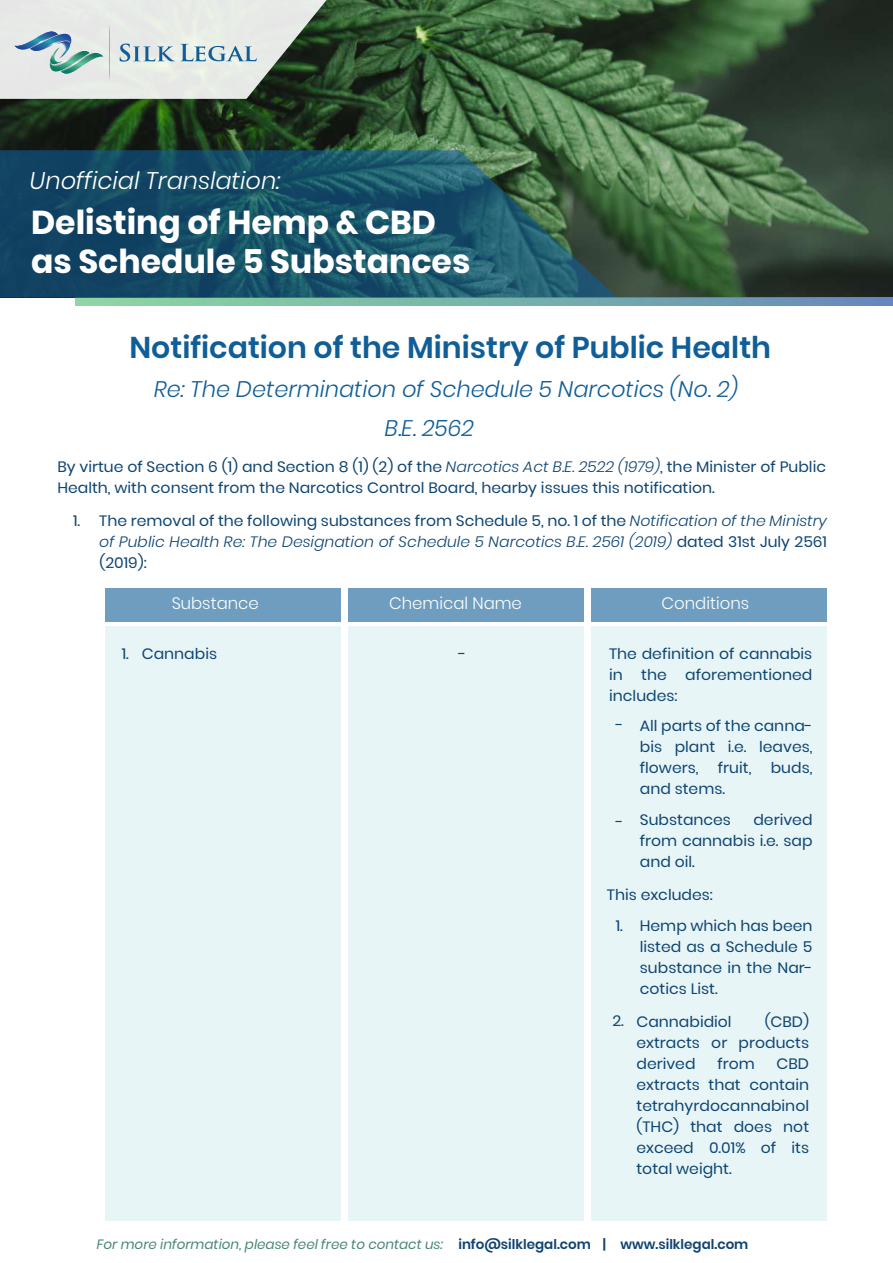
<style>
.page{position:relative;width:893px;height:1263px;background:#fff}
.page>*{position:absolute;margin:0;border:0;box-sizing:border-box;transform-origin:0 0}
.t1{font:700 33px/39.6px "Poppins";color:#fff}
.t2{font:600 30px "Poppins";color:#105e98}
.t3{font:italic 300 24px "Poppins";color:#fff}
.t4{font:italic 300 22.5px/39.2px "Poppins";color:#105e98}
.t5{font:300 16.5px "Poppins";color:#fff}
.t6{font:15px/21px "Poppins";color:#0e4572;text-align:justify;scale:1.04 1}
.t7{font:italic 300 15px/21px "Poppins";color:#0e4572;text-align:justify;scale:1.04 1}
.t8{font:italic 13.5px "Poppins";color:#488778}
.s1{font-weight:300;font-style:italic}
.s2{font-weight:400;font-style:normal}
.s3{font-weight:600;font-style:normal;color:#104371}
</style>
<div class="page">
<div style="left:106px;top:626px;width:235px;height:594px;background:#e8f5f7"></div>
<div style="left:348px;top:626px;width:236px;height:594px;background:#e8f5f7"></div>
<div style="left:591px;top:626px;width:235px;height:594px;background:#e8f5f7"></div>
<img style="left:0;top:0;width:893px;height:297px">
<svg style="left:0;top:150px;width:617px;height:148px;background:#1d5263"></svg>
<svg style="left:0;top:0;width:332px;height:99px;background:#c1cbc7"></svg>
<svg style="left:75px;top:297px;width:818px;height:9px;background:#72aca6"></svg>
<div style="left:106px;top:588px;width:235px;height:33px;background:#6f9dc0"></div>
<div style="left:348px;top:588px;width:236px;height:33px;background:#6f9dc0"></div>
<div style="left:591px;top:588px;width:235px;height:33px;background:#6f9dc0"></div>
<h3 class="t3" style="left:30px;top:167px;width:252px">Unofficial Translation:</h3>
<h1 class="t1" style="left:31px;top:202px;width:441px">Delisting of Hemp &amp; CBD as Schedule 5 Substances</h1>
<h2 class="t2" style="left:129px;top:330px;width:643px">Notification of the Ministry of Public Health</h2>
<h3 class="t4" style="left:385px;top:369px;width:355px;text-indent:-231px">Re: The Determination of Schedule 5 Narcotics (No. 2)<br>B.E. 2562</h3>
<p class="t6" style="left:57px;top:456px;width:741px">By virtue of Section 6 (1) and Section 8 (1) (2) of the <span class="s1">Narcotics Act B.E. 2522 (1979)</span>, the Minister of Public<br>Health, with consent from the Narcotics Control Board, hearby issues this notification.</p>
<p class="t7" style="left:99px;top:510px;width:701px"><span class="s2">The removal of the following substances from Schedule 5, no. 1 of the</span> Notification of the Ministry of Public Health Re: The Designation of Schedule 5 Narcotics B.E. 2561 (2019) <span class="s2">dated 31st July 2561 (2019):</span></p>
<p class="t6" style="left:73px;top:510px;width:8px">1.</p>
<p class="t5" style="left:172px;top:593px;width:89px">Substance</p>
<p class="t5" style="left:389px;top:593px;width:134px">Chemical Name</p>
<p class="t5" style="left:661px;top:593px;width:89px">Conditions</p>
<p class="t6" style="left:122px;top:644px;width:93px">1. Cannabis</p>
<p class="t6" style="left:458px;top:644px;width:9px">-</p>
<p class="t6" style="left:609px;top:643px;width:197px">The definition of cannabis in the aforementioned includes:</p>
<p class="t6" style="left:616px;top:715px;width:9px">-</p>
<p class="t6" style="left:640px;top:715px;width:168px">All parts of the canna&shy;bis plant i.e. leaves, flowers,</p>
<p class="t6" style="left:718px;top:757px;width:34px">fruit,</p>
<p class="t6" style="left:771px;top:757px;width:42px">buds,</p>
<p class="t6" style="left:640px;top:778px;width:84px">and stems.</p>
<p class="t6" style="left:616px;top:811px;width:9px">-</p>
<p class="t6" style="left:640px;top:810px;width:168px;text-indent:114px">derived from cannabis i.e. sap and oil.</p>
<p class="t6" style="left:640px;top:810px;width:89px">Substances</p>
<p class="t6" style="left:607px;top:885px;width:103px">This excludes:</p>
<p class="t6" style="left:640px;top:916px;width:168px;text-indent:-24px">1. Hemp which has been listed as a Schedule 5 substance in the Nar&shy;cotics List.</p>
<p class="t6" style="left:612px;top:1011px;width:116px">2. Cannabidiol</p>
<p class="t6" style="left:636px;top:1011px;width:168px;text-indent:128px">(CBD) extracts or products derived</p>
<p class="t6" style="left:717px;top:1053px;width:37px">from</p>
<p class="t6" style="left:636px;top:1053px;width:168px;text-indent:140px">CBD extracts that contain tetrahyrdocannabinol (THC) that does not exceed 0.01% of its total weight.</p>
<p class="t8" style="left:97px;top:1236px;width:653px">For more information, please feel free to contact us: <span class="s3">info@silklegal.com | www.silklegal.com</span></p>
</div>
